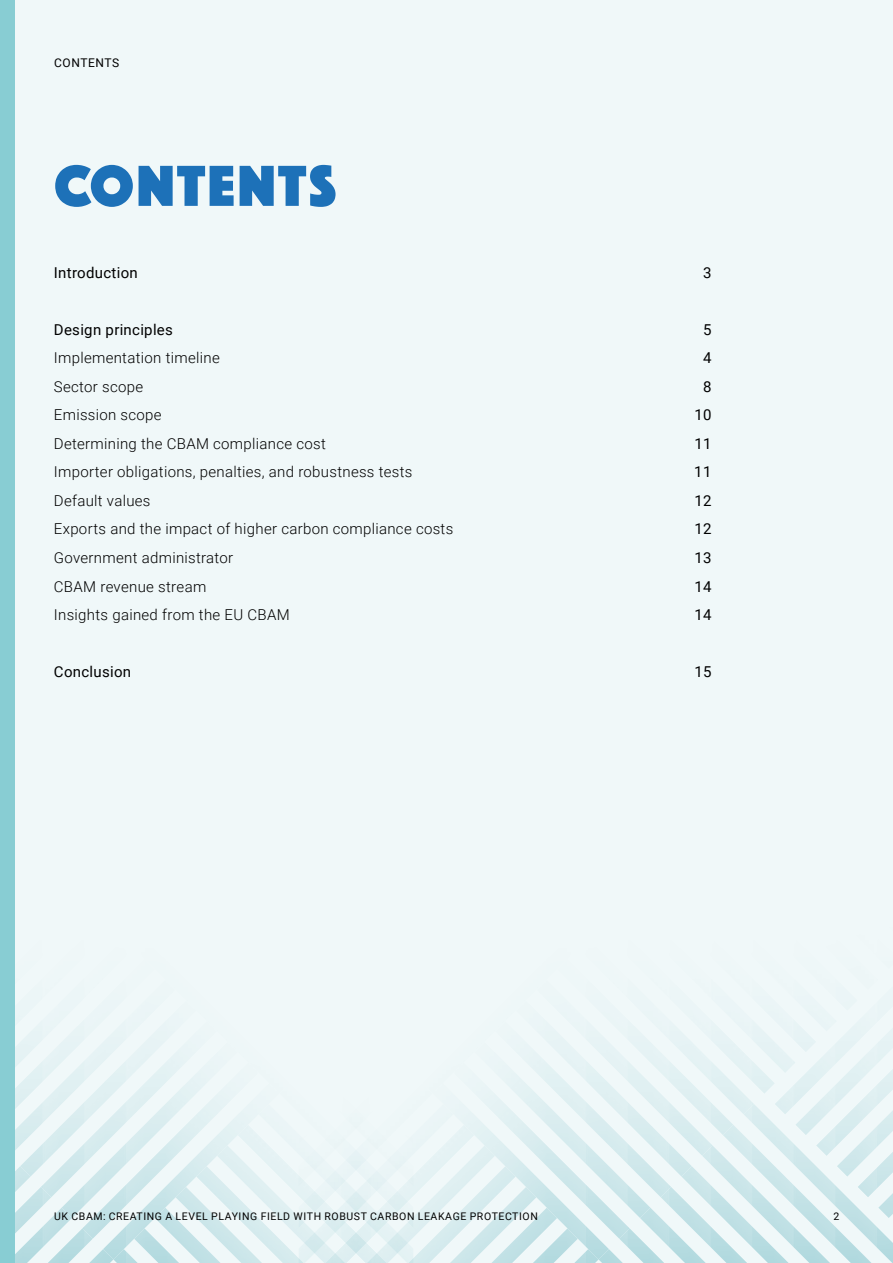
<style>
.page{position:relative;width:893px;height:1263px;background:#f0f8f9}
.page>*{position:absolute;margin:0;border:0;box-sizing:border-box;transform-origin:0 0}
.t1{font:60px "Phosphate Solid";letter-spacing:.04em;color:#1d71b8}
.t2{font:300 15px "Roboto";letter-spacing:.02em;color:#000}
.t3{font:15px "Roboto";letter-spacing:.02em;color:#000}
.t4{font:12px "Roboto";letter-spacing:.045em;color:#000}
.t5{font:10.5px "Roboto";letter-spacing:.055em;color:#000}
</style>
<div class="page">
<svg style="left:14px;top:874px;width:879px;height:389px"></svg>
<div style="left:0;top:0;width:14px;height:1263px;background:#88cdd3"></div>
<p class="t4" style="left:54px;top:54px;width:67px">CONTENTS</p>
<h1 class="t1" style="left:54px;top:143px;width:284px">CONTENTS</h1>
<p class="t3" style="left:54px;top:262px;width:85px">Introduction</p>
<p class="t3" style="left:703px;top:262px;width:10px">3</p>
<p class="t3" style="left:54px;top:319px;width:121px">Design principles</p>
<p class="t3" style="left:703px;top:319px;width:10px">5</p>
<p class="t2" style="left:54px;top:348px;width:167px">Implementation timeline</p>
<p class="t3" style="left:703px;top:348px;width:10px">4</p>
<p class="t2" style="left:54px;top:376px;width:91px">Sector scope</p>
<p class="t3" style="left:703px;top:376px;width:10px">8</p>
<p class="t2" style="left:54px;top:405px;width:109px">Emission scope</p>
<p class="t3" style="left:694px;top:405px;width:19px">10</p>
<p class="t2" style="left:54px;top:433px;width:273px">Determining the CBAM compliance cost</p>
<p class="t3" style="left:694px;top:433px;width:19px">11</p>
<p class="t2" style="left:54px;top:462px;width:360px">Importer obligations, penalties, and robustness tests</p>
<p class="t3" style="left:694px;top:462px;width:19px">11</p>
<p class="t2" style="left:54px;top:490px;width:98px">Default values</p>
<p class="t3" style="left:694px;top:490px;width:19px">12</p>
<p class="t2" style="left:54px;top:519px;width:401px">Exports and the impact of higher carbon compliance costs</p>
<p class="t3" style="left:694px;top:519px;width:19px">12</p>
<p class="t2" style="left:54px;top:547px;width:181px">Government administrator</p>
<p class="t3" style="left:694px;top:547px;width:19px">13</p>
<p class="t2" style="left:54px;top:576px;width:154px">CBAM revenue stream</p>
<p class="t3" style="left:694px;top:576px;width:19px">14</p>
<p class="t2" style="left:54px;top:604px;width:237px">Insights gained from the EU CBAM</p>
<p class="t3" style="left:694px;top:604px;width:19px">14</p>
<p class="t3" style="left:54px;top:661px;width:79px">Conclusion</p>
<p class="t3" style="left:694px;top:661px;width:19px">15</p>
<p class="t5" style="left:54px;top:1206px;width:436px">INDUSTRIAL COMPETITIVENESS: ELECTRICITY PRICES FACED BY UK STEELMAKERS</p>
<p class="t5" style="left:833px;top:1206px;width:7px">2</p>
<p class="t5" style="left:54px;top:1209px;width:485px">UK CBAM: CREATING A LEVEL PLAYING FIELD WITH ROBUST CARBON LEAKAGE PROTECTION</p>
<p class="t5" style="left:833px;top:1209px;width:7px">2</p>
</div>
